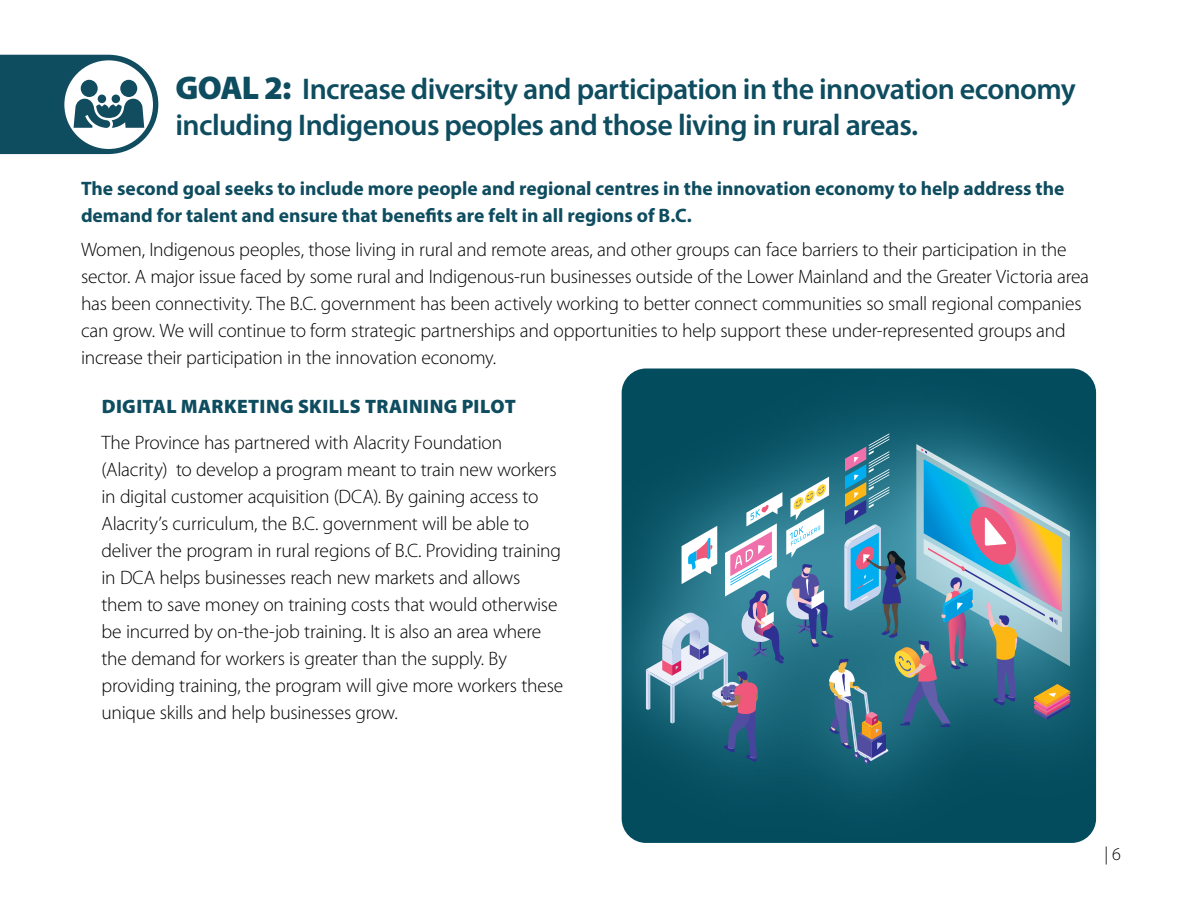
<style>
.page{position:relative;width:1188px;height:918px;background:#fff}
.page>*{position:absolute;margin:0;border:0;box-sizing:border-box;transform-origin:0 0}
.t1{font:600 30px/36px "Myriad Pro";letter-spacing:-.02em;color:#0e4c5f}
.TEXT{font:300 19.5px/27px "Myriad Pro";letter-spacing:-.015em;color:#000}
.TEXT-2{font:700 19.5px/27px "Myriad Pro";color:#0e4c5f}
.SUBHEADS{font:900 19.5px "Myriad Pro";letter-spacing:.02em;color:#0e4c5f}
.TEXT-3{font:300 18px "Myriad Pro";color:#000}
.s1{font-weight:900;font-size:33px}
</style>
<div class="page">
<img style="left:620px;top:368px;width:480px;height:475px">
<svg style="left:646px;top:433px;width:424px;height:332px;background:#4c8094"></svg>
<svg style="left:0;top:55px;width:158px;height:99px"></svg>
<div style="left:81px;top:80px;width:17px;height:17px;background:#114c5f;border-radius:50%"></div>
<div style="left:120px;top:80px;width:17px;height:17px;background:#114c5f;border-radius:50%"></div>
<p class="t1" style="left:176px;top:70px;width:902px"><span class="s1">GOAL 2:</span> Increase diversity and participation in the innovation economy including Indigenous peoples and those living in rural areas.</p>
<p class="TEXT-2" style="left:81px;top:174px;width:985px">The second goal seeks to include more people and regional centres in the innovation economy to help address the demand for talent and ensure that benefits are felt in all regions of B.C.</p>
<p class="TEXT" style="left:81px;top:236px;width:1010px">Women, Indigenous peoples, those living in rural and remote areas, and other groups can face barriers to their participation in the sector. A major issue faced by some rural and Indigenous-run businesses outside of the Lower Mainland and the Greater Victoria area has been connectivity. The B.C. government has been actively working to better connect communities so small regional companies can grow. We will continue to form strategic partnerships and opportunities to help support these under-represented groups and increase their participation in the innovation economy.</p>
<p class="SUBHEADS" style="left:102px;top:395px;width:416px">DIGITAL MARKETING SKILLS TRAINING PILOT</p>
<p class="TEXT" style="left:102px;top:429px;width:463px">The Province has partnered with Alacrity Foundation (Alacrity) to develop a program meant to train new workers in digital customer acquisition (DCA). By gaining access to Alacrity’s curriculum, the B.C. government will be able to deliver the program in rural regions of B.C. Providing training in DCA helps businesses reach new markets and allows them to save money on training costs that would otherwise be incurred by on-the-job training. It is also an area where the demand for workers is greater than the supply. By providing training, the program will give more workers these unique skills and help businesses grow.</p>
<p class="TEXT-3" style="left:1104px;top:844px;width:18px">| 6</p>
</div>
